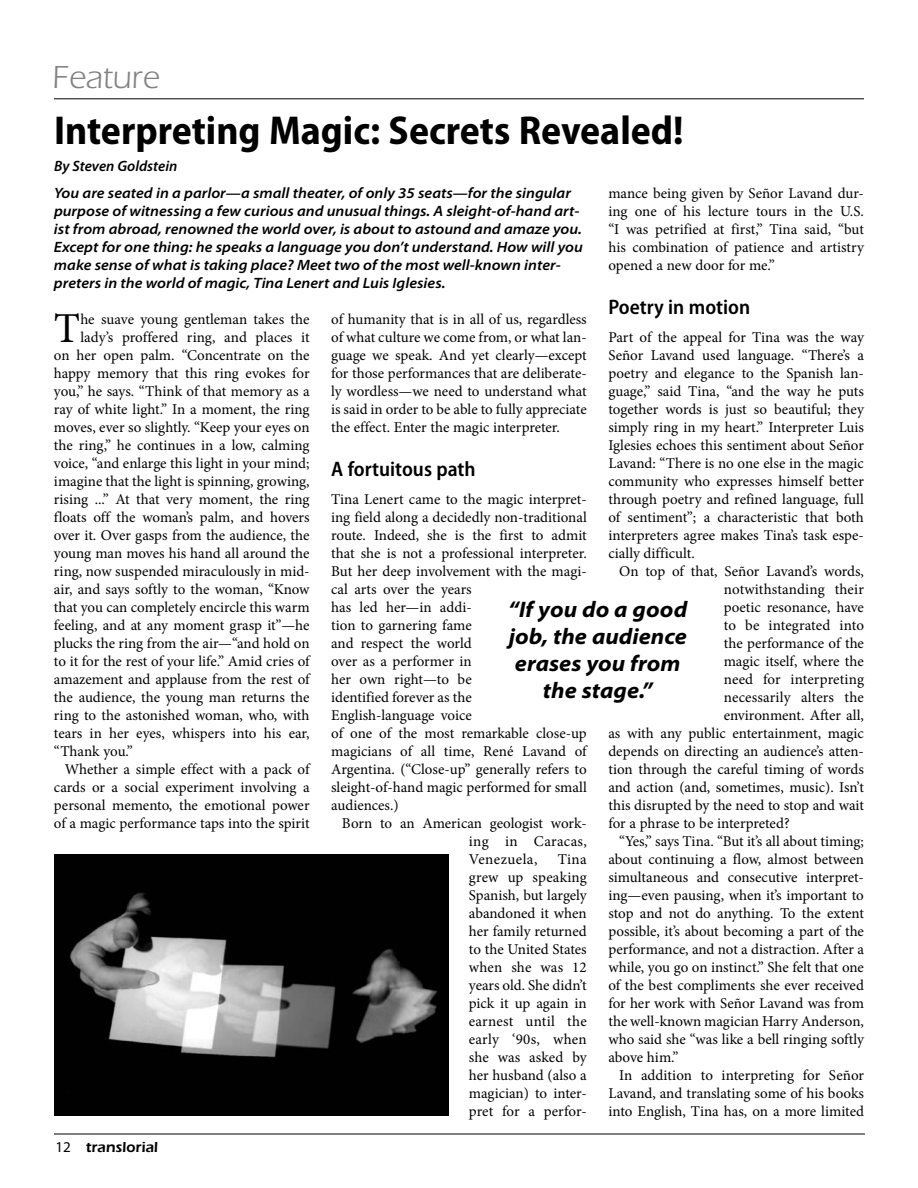
<style>
.page{position:relative;width:918px;height:1188px;background:#fff}
.page>*{position:absolute;margin:0;border:0;box-sizing:border-box;transform-origin:0 0}
.t1{font:42.75px "Minion Pro";color:#000}
.t2{font:700 semi-condensed 40.5px "Myriad Pro";color:#000}
.t3{font:33px "Itc Eras";color:#808284}
.t4{font:italic 700 semi-expanded 22.5px/27px "Myriad Pro";color:#000;text-align:center}
.t5{font:600 semi-condensed 21px "Myriad Pro";color:#000}
.t6{font:15px/18px "Minion Pro";color:#000;text-align:justify}
.t7{font:italic 600 semi-expanded 15px/18px "Myriad Pro";color:#000}
.t8{font:italic 600 15px "Myriad Pro";color:#000}
.t9{font:600 15px "Itc Eras";color:#000}
.s1{font-family:"Myriad Pro";font-weight:400}
</style>
<div class="page">
<hr style="left:54px;top:99px;width:810px;height:1px;background:#000">
<hr style="left:54px;top:1134px;width:811px;height:1px;background:#000">
<img style="left:54px;top:855px;width:395px;height:261px">
<h3 class="t3" style="left:52px;top:59px;width:109px">Feature</h3>
<h2 class="t2" style="left:54px;top:108px;width:631px">Interpreting Magic: Secrets Revealed!</h2>
<p class="t8" style="left:54px;top:156px;width:125px">By Steven Goldstein</p>
<p class="t7" style="left:54px;top:184px;width:530px">You are seated in a parlor—a small theater, of only 35 seats—for the singular purpose of witnessing a few curious and unusual things. A sleight-of-hand art&shy;ist from abroad, renowned the world over, is about to astound and amaze you.<br>Except for one thing: he speaks a language you don’t understand. How will you make sense of what is taking place? Meet two of the most well-known inter&shy;preters in the world of magic, Tina Lenert and Luis Iglesies.</p>
<p class="t6" style="left:608px;top:184px;width:257px">mance being given by Señor Lavand dur&shy;ing one of his lecture tours in the U.S. “I was petrified at first,” Tina said, “but his combination of patience and artistry opened a new door for me.”</p>
<h3 class="t5" style="left:608px;top:295px;width:143px">Poetry in motion</h3>
<p class="t6" style="left:608px;top:328px;width:257px">Part of the appeal for Tina was the way Señor Lavand used language. “There’s a poetry and elegance to the Spanish lan&shy;guage,” said Tina, “and the way he puts together words is just so beautiful; they simply ring in my heart.” Interpreter Luis Iglesies echoes this sentiment about Señor Lavand: “There is no one else in the magic community who expresses himself better through poetry and refined language, full of sentiment”; a characteristic that both interpreters agree makes Tina’s task espe&shy;cially difficult.</p>
<p class="t6" style="left:619px;top:562px;width:246px">On top of that, Señor Lavand’s words,</p>
<p class="t6" style="left:724px;top:580px;width:142px">notwithstanding their</p>
<p class="t6" style="left:724px;top:598px;width:142px">poetic resonance, have</p>
<p class="t6" style="left:724px;top:616px;width:142px">to be integrated into</p>
<p class="t6" style="left:724px;top:634px;width:142px">the performance of the</p>
<p class="t6" style="left:724px;top:652px;width:142px">magic itself, where the</p>
<p class="t6" style="left:724px;top:670px;width:142px">need for interpreting</p>
<p class="t6" style="left:724px;top:688px;width:142px">necessarily alters the</p>
<p class="t6" style="left:724px;top:706px;width:142px">environment. After all,</p>
<p class="t6" style="left:608px;top:724px;width:257px">as with any public entertainment, magic</p>
<p class="t6" style="left:608px;top:742px;width:257px">depends on directing an audience’s atten-</p>
<p class="t6" style="left:608px;top:760px;width:257px">tion through the careful timing of words</p>
<p class="t6" style="left:608px;top:778px;width:256px">and action (and, sometimes, music). Isn’t</p>
<p class="t6" style="left:608px;top:796px;width:256px">this disrupted by the need to stop and wait</p>
<p class="t6" style="left:608px;top:814px;width:183px">for a phrase to be interpreted?</p>
<p class="t6" style="left:619px;top:832px;width:246px">“Yes,” says Tina. “But it’s all about timing;</p>
<p class="t6" style="left:608px;top:850px;width:257px">about continuing a flow, almost between</p>
<p class="t6" style="left:608px;top:868px;width:257px">simultaneous and consecutive interpret-</p>
<p class="t6" style="left:608px;top:886px;width:257px">ing—even pausing, when it’s important to</p>
<p class="t6" style="left:608px;top:904px;width:256px">stop and not do anything. To the extent</p>
<p class="t6" style="left:608px;top:922px;width:257px">possible, it’s about becoming a part of the</p>
<p class="t6" style="left:608px;top:940px;width:257px">performance, and not a distraction. After a</p>
<p class="t6" style="left:608px;top:958px;width:257px">while, you go on instinct.” She felt that one</p>
<p class="t6" style="left:608px;top:976px;width:257px">of the best compliments she ever received</p>
<p class="t6" style="left:608px;top:994px;width:257px">for her work with Señor Lavand was from</p>
<p class="t6" style="left:608px;top:1012px;width:257px">the well-known magician Harry Anderson,</p>
<p class="t6" style="left:608px;top:1030px;width:257px">who said she “was like a bell ringing softly</p>
<p class="t6" style="left:608px;top:1048px;width:72px">above him.”</p>
<p class="t6" style="left:619px;top:1066px;width:246px">In addition to interpreting for Señor</p>
<p class="t6" style="left:608px;top:1084px;width:257px">Lavand, and translating some of his books</p>
<p class="t6" style="left:608px;top:1102px;width:257px">into English, Tina has, on a more limited</p>
<h1 class="t1" style="left:54px;top:300px;width:28px">T</h1>
<p class="t6" style="left:80px;top:310px;width:231px">he suave young gentleman takes the</p>
<p class="t6" style="left:331px;top:310px;width:257px">of humanity that is in all of us, regardless of what culture we come from, or what lan&shy;guage we speak. And yet clearly—except for those performances that are deliberate&shy;ly wordless—we need to understand what is said in order to be able to fully appreciate the effect. Enter the magic interpreter.</p>
<h3 class="t5" style="left:331px;top:457px;width:146px">A fortuitous path</h3>
<p class="t6" style="left:331px;top:490px;width:257px;text-align:left">Tina Lenert came to the magic interpret&shy;ing field along a decidedly non-traditional route. Indeed, she is the first to admit that she is not a professional interpreter.<br>But her deep involvement with the magi&shy;cal arts over the years<br>has led her—in addi-<br>tion to garnering fame<br>and respect the world<br>over as a performer in<br>her own right—to be<br>identified forever as the<br>English-language voice<br>of one of the most remarkable close-up magicians of all time, René Lavand of<br>Argentina. (“Close-up” generally refers to sleight-of-hand magic performed for small audiences.)</p>
<p class="t6" style="left:469px;top:814px;width:119px;text-indent:-127px">Born to an American geologist work&shy;ing in Caracas, Venezuela,</p>
<p class="t6" style="left:80px;top:328px;width:230px">lady’s proffered ring, and places it</p>
<p class="t6" style="left:54px;top:346px;width:257px">on her open palm. “Concentrate on the</p>
<p class="t6" style="left:54px;top:364px;width:257px">happy memory that this ring evokes for</p>
<p class="t6" style="left:54px;top:382px;width:257px">you,” he says. “Think of that memory as a</p>
<p class="t6" style="left:54px;top:400px;width:257px">ray of white light.” In a moment, the ring</p>
<p class="t6" style="left:54px;top:418px;width:257px">moves, ever so slightly. “Keep your eyes on</p>
<p class="t6" style="left:54px;top:436px;width:257px">the ring,” he continues in a low, calming</p>
<p class="t6" style="left:54px;top:454px;width:257px">voice, “and enlarge this light in your mind;</p>
<p class="t6" style="left:54px;top:472px;width:257px">imagine that the light is spinning, growing,</p>
<p class="t6" style="left:54px;top:490px;width:257px">rising ...” At that very moment, the ring</p>
<p class="t6" style="left:54px;top:508px;width:257px">floats off the woman’s palm, and hovers</p>
<p class="t6" style="left:54px;top:526px;width:257px">over it. Over gasps from the audience, the</p>
<p class="t6" style="left:54px;top:544px;width:257px">young man moves his hand all around the</p>
<p class="t6" style="left:54px;top:562px;width:257px">ring, now suspended miraculously in mid-</p>
<p class="t6" style="left:54px;top:580px;width:257px">air, and says softly to the woman, “Know</p>
<p class="t6" style="left:54px;top:598px;width:257px">that you can completely encircle this warm</p>
<p class="t6" style="left:54px;top:616px;width:257px">feeling, and at any moment grasp it”—he</p>
<p class="t6" style="left:54px;top:634px;width:257px">plucks the ring from the air—“and hold on</p>
<p class="t6" style="left:54px;top:652px;width:257px">to it for the rest of your life.” Amid cries of</p>
<p class="t6" style="left:54px;top:670px;width:257px">amazement and applause from the rest of</p>
<p class="t6" style="left:54px;top:688px;width:257px">the audience, the young man returns the</p>
<p class="t6" style="left:54px;top:706px;width:257px">ring to the astonished woman, who, with</p>
<p class="t6" style="left:54px;top:724px;width:257px">tears in her eyes, whispers into his ear,</p>
<p class="t6" style="left:54px;top:742px;width:80px">“Thank you.”</p>
<p class="t6" style="left:65px;top:760px;width:246px">Whether a simple effect with a pack of</p>
<p class="t6" style="left:54px;top:778px;width:257px">cards or a social experiment involving a</p>
<p class="t6" style="left:54px;top:796px;width:257px">personal memento, the emotional power</p>
<p class="t6" style="left:54px;top:814px;width:256px">of a magic performance taps into the spirit</p>
<h3 class="t4" style="left:508px;top:597px;width:181px">“If you do a good job, the audience erases you from the stage.”</h3>
<p class="t6" style="left:469px;top:850px;width:119px;text-indent:89px">Tina grew up speaking Spanish, but largely abandoned it when her family returned to the United States when she was 12 years old. She didn’t pick it up again in earnest until the early ‘90s, when she was asked by her husband (also a magician) to inter&shy;pret for a perfor-</p>
<p class="t9" style="left:56px;top:1138px;width:104px"><span class="s1">12</span> translorial</p>
</div>
